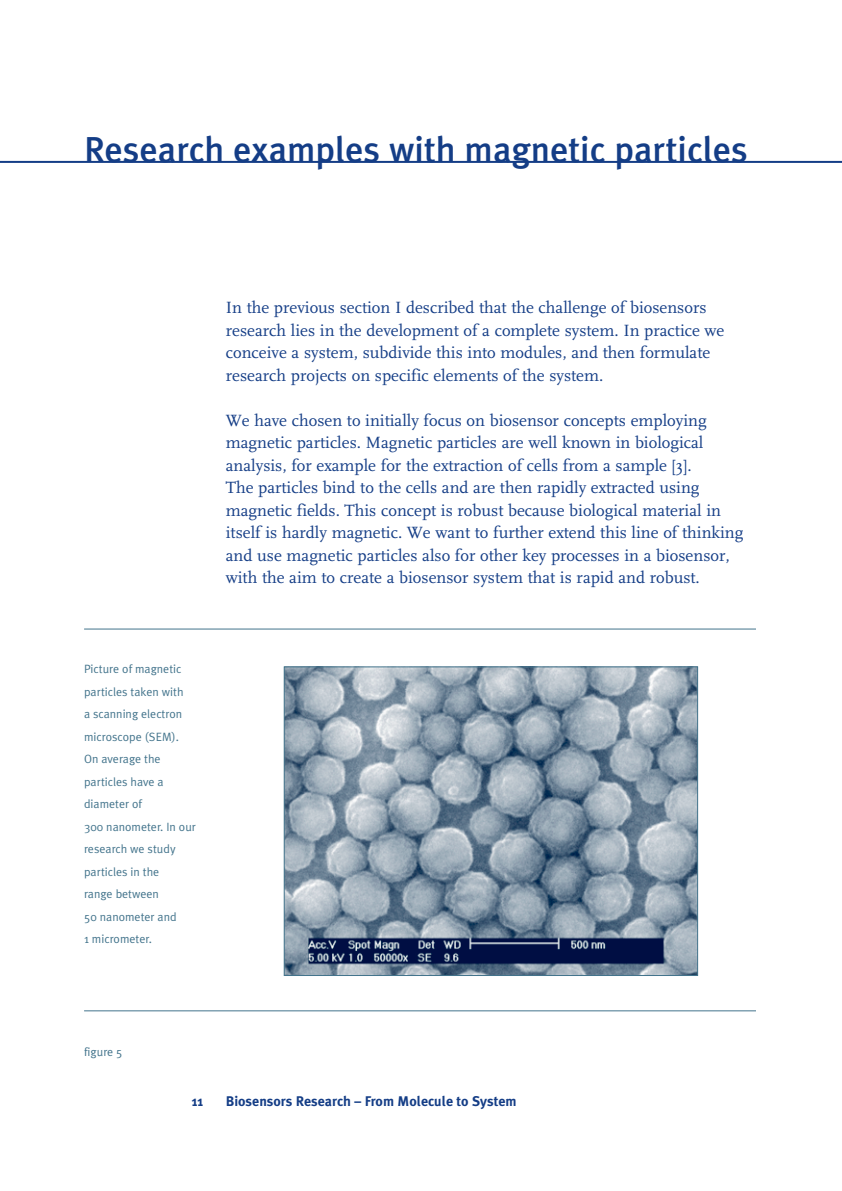
<style>
.page{position:relative;width:842px;height:1191px;background:#fff}
.page>*{position:absolute;margin:0;border:0;box-sizing:border-box;transform-origin:0 0}
.t1{font:500 36px "Meta Plus";color:#143d86}
.t2{font:17px/22.4px "FF Scala";color:#143d86}
.t3{font:700 14px "Meta Plus";color:#143d86}
.t4{font:12px/22.4px "Meta Plus Normal";color:#43748c}
</style>
<div class="page">
<hr style="left:0;top:161px;width:841px;height:2px;background:#143d86">
<hr style="left:84px;top:628px;width:672px;height:1px;background:#43748c">
<hr style="left:84px;top:1010px;width:672px;height:1px;background:#43748c">
<img style="left:286px;top:668px;width:410px;height:305px">
<div style="left:284px;top:666px;width:414px;height:309px;border:1px solid #43748c"></div>
<h1 class="t1" style="left:84px;top:135px;width:665px">Research examples with magnetic particles</h1>
<p class="t2" style="left:226px;top:298px;width:500px">In the previous section I described that the challenge of biosensors research lies in the development of a complete system. In practice we conceive a system, subdivide this into modules, and then formulate research projects on specific elements of the system.</p>
<p class="t2" style="left:226px;top:410px;width:519px">We have chosen to initially focus on biosensor concepts employing magnetic particles. Magnetic particles are well known in biological analysis, for example for the extraction of cells from a sample [3].<br>The particles bind to the cells and are then rapidly extracted using magnetic fields. This concept is robust because biological material in itself is hardly magnetic. We want to further extend this line of thinking and use magnetic particles also for other key processes in a biosensor, with the aim to create a biosensor system that is rapid and robust.</p>
<p class="t4" style="left:84px;top:659px;width:113px">Picture of magnetic particles taken with<br>a scanning electron microscope (SEM).<br>On average the particles have a diameter of<br>300 nanometer. In our research we study particles in the<br>range between<br>50 nanometer and<br>1 micrometer.</p>
<p class="t4" style="left:84px;top:1041px;width:40px">figure 5</p>
<p class="t3" style="left:192px;top:1095px;width:13px">11</p>
<p class="t3" style="left:226px;top:1095px;width:292px">Biosensors Research – From Molecule to System</p>
</div>
